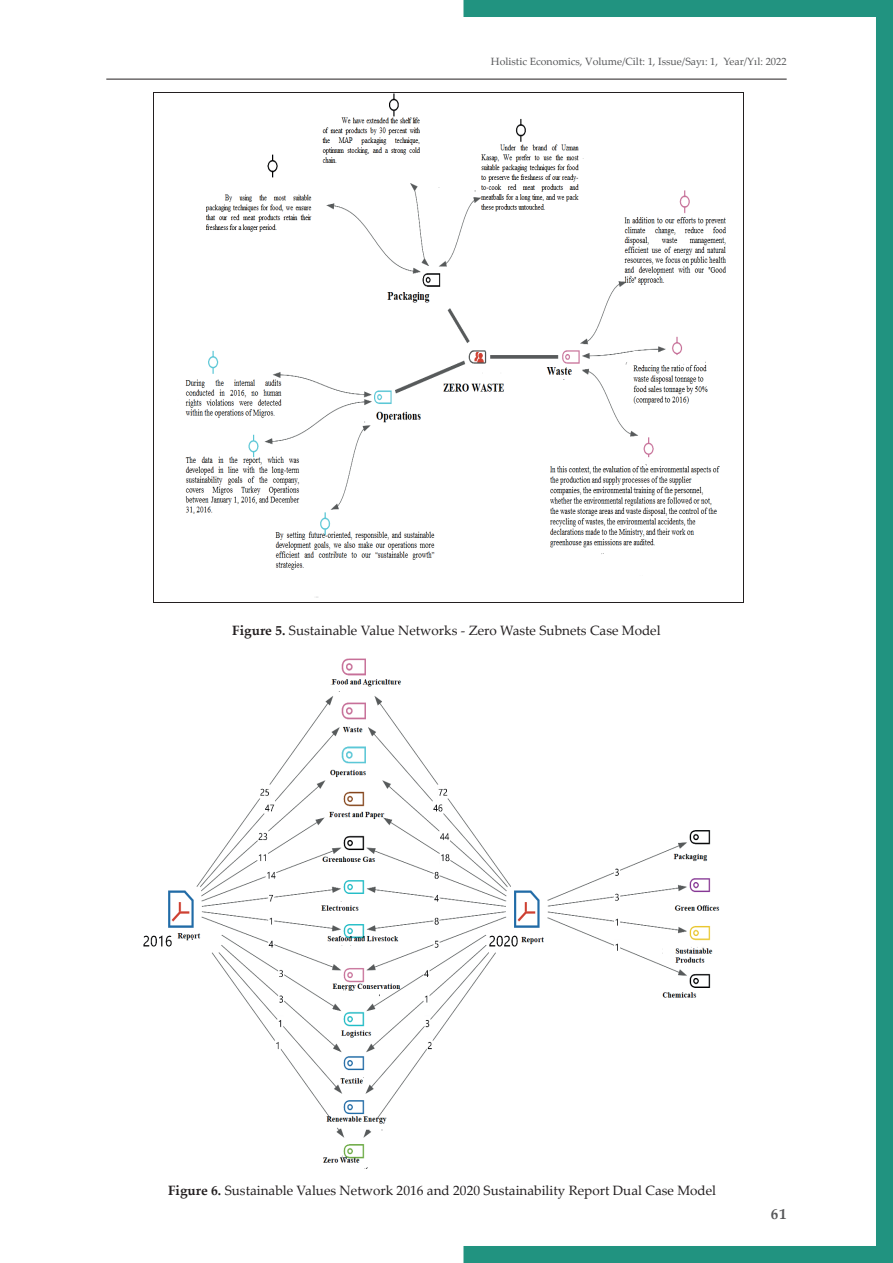
<style>
.page{position:relative;width:893px;height:1263px;background:#fff}
.page>*{position:absolute;margin:0;border:0;box-sizing:border-box;transform-origin:0 0}
.t1{font:700 15px "Palatino Linotype";color:#57585a}
.t2{font:13.5px "Palatino Linotype";color:#231f20}
.t3{font:10.5px "Palatino Linotype";color:#57585a}
.s1{font-weight:700}
</style>
<div class="page">
<svg style="left:463px;top:0;width:430px;height:1263px"></svg>
<hr style="left:106px;top:79px;width:681px;height:1px;background:#231f20">
<img style="left:185px;top:94px;width:558px;height:508px">
<hr style="left:153px;top:93px;width:590px;height:1px;background:#231f20">
<hr style="left:153px;top:93px;width:1px;height:509px;background:#231f20">
<hr style="left:743px;top:93px;width:1px;height:509px;background:#231f20">
<hr style="left:153px;top:602px;width:590px;height:1px;background:#231f20">
<img style="left:143px;top:653px;width:596px;height:519px">
<p class="t3" style="left:491px;top:54px;width:297px">Holistic Economics, Volume/Cilt: 1, Issue/Sayı: 1, Year/Yıl: 2022</p>
<p class="t2" style="left:232px;top:621px;width:430px"><span class="s1">Figure 5.</span> Sustainable Value Networks - Zero Waste Subnets Case Model</p>
<p class="t2" style="left:168px;top:1180px;width:550px"><span class="s1">Figure 6.</span> Sustainable Values Network 2016 and 2020 Sustainability Report Dual Case Model</p>
<p class="t1" style="left:771px;top:1203px;width:17px">61</p>
</div>
